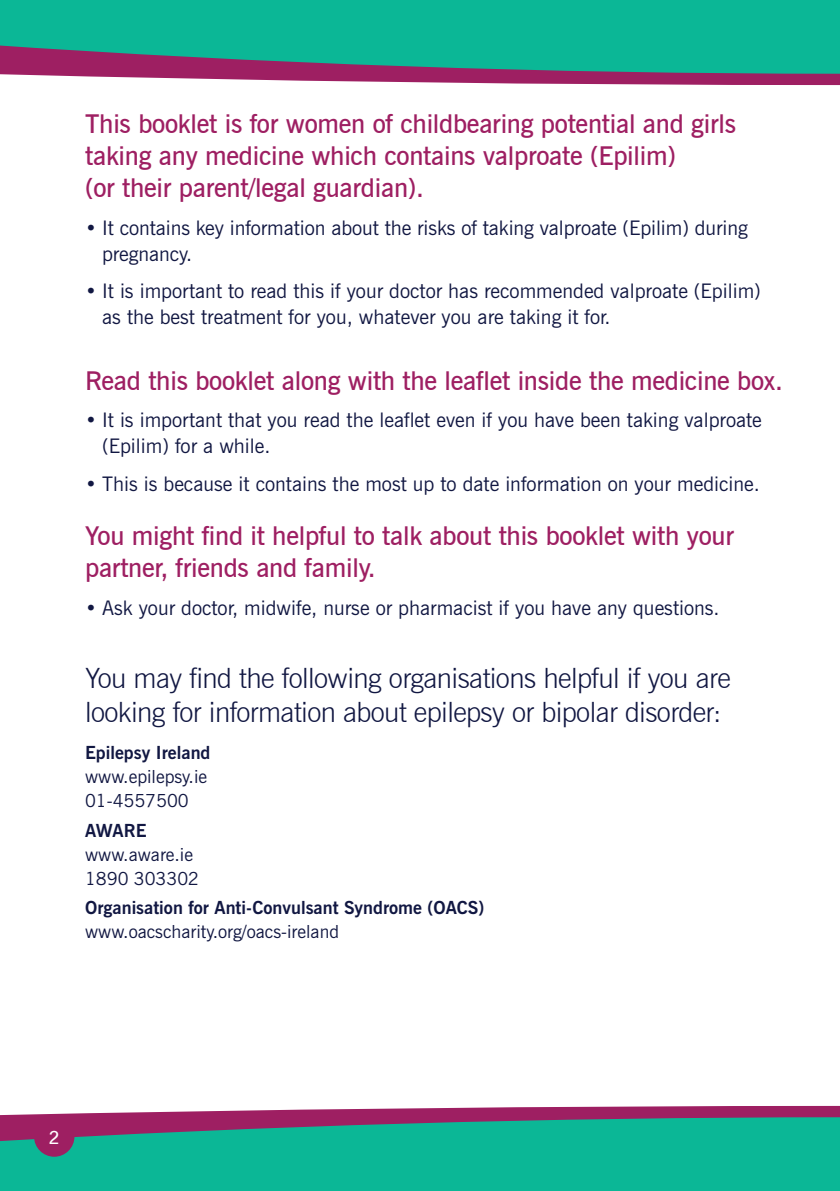
<style>
.page{position:relative;width:840px;height:1191px;background:#fff}
.page>*{position:absolute;margin:0;border:0;box-sizing:border-box;transform-origin:0 0}
.t1{font:300 28px/34px "News Gothic BT";letter-spacing:-.02em;color:#111742}
.t2{font:600 26px/32px "News Gothic BT";letter-spacing:-.01em;color:#9e1f62}
.t3{font:20px/26px "News Gothic BT";color:#111742}
.t4{font:18px/24px "News Gothic BT";color:#111742}
.t5{font:700 18px "News Gothic BT";color:#111742}
.t6{font:600 18px "News Gothic BT";color:#fff}
</style>
<div class="page">
<svg style="left:0;top:1106px;width:839px;height:11px;fill:#9e1f62"></svg>
<svg style="left:0;top:1117px;width:839px;height:74px;background:#19a790"></svg>
<svg style="left:0;top:74px;width:839px;height:11px;fill:#9e1f62"></svg>
<svg style="left:0;top:0;width:839px;height:74px;background:#1ea38f"></svg>
<div style="left:34px;top:1116px;width:40px;height:40px;background:#9e1f62;border-radius:50%"></div>
<h2 class="t2" style="left:85px;top:108px;width:652px">This booklet is for women of childbearing potential and girls taking any medicine which contains valproate (Epilim)<br>(or their parent/legal guardian).</h2>
<p class="t3" style="left:102px;top:214px;width:646px;text-indent:-17px">• It contains key information about the risks of taking valproate (Epilim) during pregnancy.</p>
<p class="t3" style="left:102px;top:278px;width:659px;text-indent:-17px">• It is important to read this if your doctor has recommended valproate (Epilim) as the best treatment for you, whatever you are taking it for.</p>
<h2 class="t2" style="left:85px;top:364px;width:699px">Read this booklet along with the leaflet inside the medicine box.</h2>
<p class="t3" style="left:102px;top:407px;width:661px;text-indent:-17px">• It is important that you read the leaflet even if you have been taking valproate (Epilim) for a while.</p>
<p class="t3" style="left:85px;top:470px;width:675px">• This is because it contains the most up to date information on your medicine.</p>
<h2 class="t2" style="left:85px;top:520px;width:650px">You might find it helpful to talk about this booklet with your partner, friends and family.</h2>
<p class="t3" style="left:85px;top:594px;width:635px">• Ask your doctor, midwife, nurse or pharmacist if you have any questions.</p>
<h1 class="t1" style="left:85px;top:660px;width:646px">You may find the following organisations helpful if you are looking for information about epilepsy or bipolar disorder:</h1>
<p class="t5" style="left:85px;top:741px;width:127px">Epilepsy Ireland</p>
<p class="t4" style="left:85px;top:764px;width:123px">www.epilepsy.ie<br>01-4557500</p>
<p class="t5" style="left:85px;top:819px;width:63px">AWARE</p>
<p class="t4" style="left:85px;top:842px;width:115px">www.aware.ie<br>1890 303302</p>
<p class="t5" style="left:85px;top:897px;width:400px">Organisation for Anti-Convulsant Syndrome (OACS)</p>
<p class="t4" style="left:85px;top:919px;width:255px">www.oacscharity.org/oacs-ireland</p>
<p class="t6" style="left:49px;top:1126px;width:12px">2</p>
</div>
